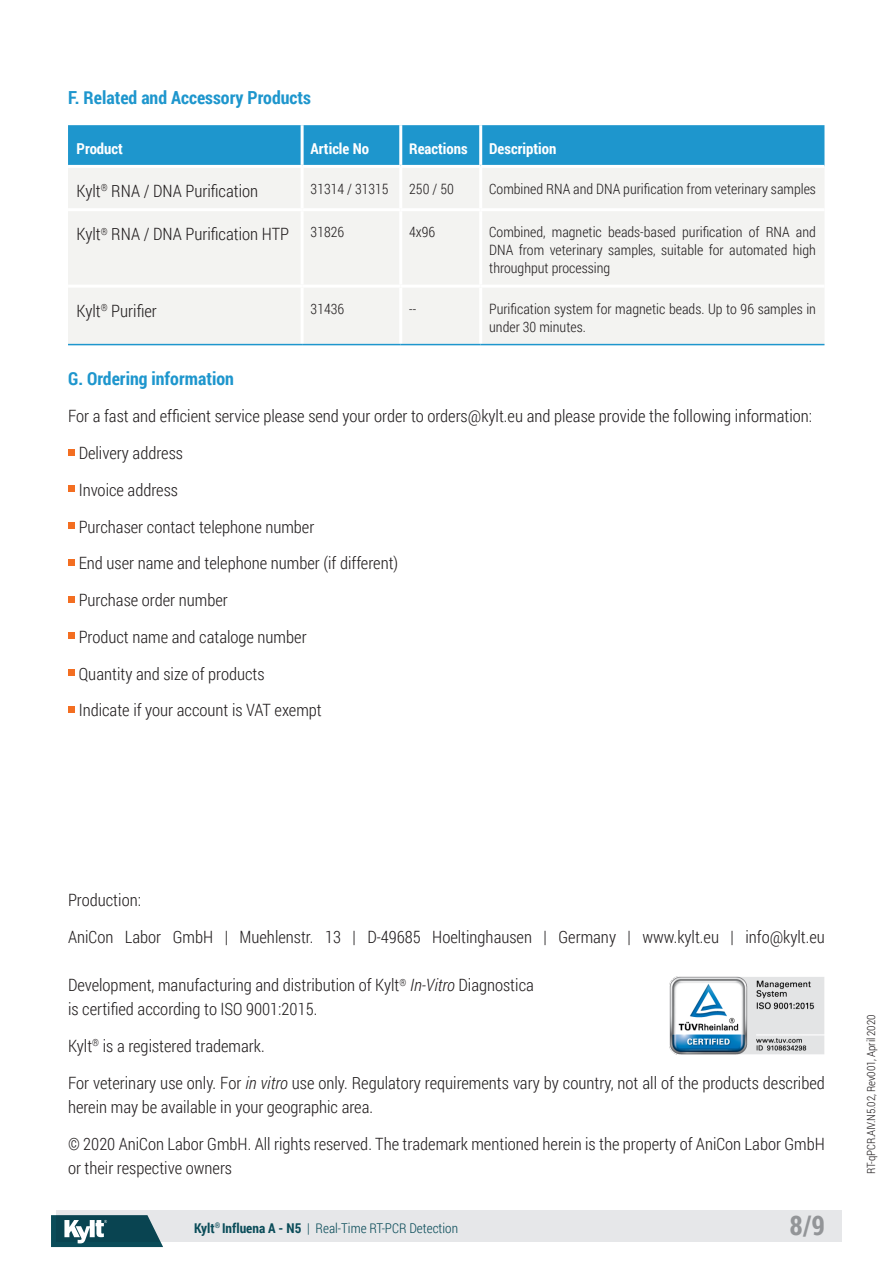
<style>
.page{position:relative;width:893px;height:1263px;background:#fff}
.page>*{position:absolute;margin:0;border:0;box-sizing:border-box;transform-origin:0 0}
.t1{font:700 27px "Roboto Condensed";color:#939598}
.Zwischenüberschrift{font:700 18px "Roboto Condensed";color:#1e96cd}
.Fließtext_deutsch{font:300 16.95px/24px "Roboto Condensed";color:#231f20}
.Fließtext_englisch{font:300 16.95px "Roboto Condensed";color:#231f20}
.Fließtext_englisch_A{font:300 16.95px "Roboto Condensed";color:#231f20}
.Kylt_Tabelleninhalt{font:700 15px "Roboto Condensed";color:#fff}
.Kylt_Tabelleninhalt-2{font:300 14.25px/18px "Roboto Condensed";color:#231f20;text-align:justify}
.t2{font:300 13.5px "Roboto Condensed";color:#0a4c59}
.Fußzeile{font:300 11.25px "Roboto Condensed";letter-spacing:-.01em;color:#231f20}
.s1{font-style:italic}
.s2{font-weight:700}
</style>
<div class="page">
<div style="left:56px;top:1210px;width:786px;height:32px;background:#e6e7e9"></div>
<svg style="left:51px;top:1215px;width:112px;height:32px;background:#3b6b75"></svg>
<div style="left:68px;top:125px;width:756px;height:40px;background:#1e96cd"></div>
<div style="left:68px;top:168px;width:756px;height:176px;background:#f3f3f1"></div>
<hr style="left:301px;top:168px;width:3px;height:40px;background:#fff">
<hr style="left:399px;top:168px;width:3px;height:40px;background:#fff">
<hr style="left:479px;top:168px;width:3px;height:40px;background:#fff">
<hr style="left:301px;top:211px;width:3px;height:74px;background:#fff">
<hr style="left:399px;top:211px;width:3px;height:74px;background:#fff">
<hr style="left:479px;top:211px;width:3px;height:74px;background:#fff">
<hr style="left:301px;top:288px;width:3px;height:56px;background:#fff">
<hr style="left:399px;top:288px;width:3px;height:56px;background:#fff">
<hr style="left:479px;top:288px;width:3px;height:56px;background:#fff">
<hr style="left:68px;top:208px;width:234px;height:3px;background:#fff">
<hr style="left:302px;top:208px;width:99px;height:3px;background:#fff">
<hr style="left:401px;top:208px;width:80px;height:3px;background:#fff">
<hr style="left:481px;top:208px;width:343px;height:3px;background:#fff">
<hr style="left:68px;top:285px;width:234px;height:3px;background:#fff">
<hr style="left:302px;top:285px;width:99px;height:3px;background:#fff">
<hr style="left:401px;top:285px;width:80px;height:3px;background:#fff">
<hr style="left:481px;top:285px;width:343px;height:3px;background:#fff">
<hr style="left:301px;top:125px;width:3px;height:40px;background:#fff">
<hr style="left:399px;top:125px;width:3px;height:40px;background:#fff">
<hr style="left:479px;top:125px;width:3px;height:40px;background:#fff">
<hr style="left:68px;top:344px;width:234px;height:1px;background:#1e96cd">
<hr style="left:302px;top:344px;width:99px;height:1px;background:#1e96cd">
<hr style="left:401px;top:344px;width:80px;height:1px;background:#1e96cd">
<hr style="left:481px;top:344px;width:343px;height:1px;background:#1e96cd">
<img style="left:669px;top:976px;width:155px;height:79px">
<svg style="left:68px;top:449px;width:6px;height:6px"></svg>
<svg style="left:68px;top:486px;width:6px;height:6px"></svg>
<div style="left:68px;top:522px;width:6px;height:7px;background:#f36e21"></div>
<svg style="left:68px;top:559px;width:6px;height:6px"></svg>
<svg style="left:68px;top:596px;width:6px;height:6px"></svg>
<svg style="left:68px;top:633px;width:6px;height:6px"></svg>
<div style="left:68px;top:669px;width:6px;height:7px;background:#f36e21"></div>
<svg style="left:68px;top:706px;width:6px;height:6px"></svg>
<p class="Zwischenüberschrift" style="left:68px;top:85px;width:244px">F. Related and Accessory Products</p>
<p class="Kylt_Tabelleninhalt" style="left:77px;top:138px;width:48px">Product</p>
<p class="Kylt_Tabelleninhalt" style="left:311px;top:138px;width:60px">Article No</p>
<p class="Kylt_Tabelleninhalt" style="left:409px;top:138px;width:60px">Reactions</p>
<p class="Kylt_Tabelleninhalt" style="left:489px;top:138px;width:69px">Description</p>
<p class="Fließtext_englisch_A" style="left:77px;top:179px;width:183px">Kylt<sup>®</sup> RNA / DNA Purification</p>
<p class="Kylt_Tabelleninhalt-2" style="left:311px;top:180px;width:80px">31314 / 31315</p>
<p class="Kylt_Tabelleninhalt-2" style="left:409px;top:180px;width:46px">250 / 50</p>
<p class="Kylt_Tabelleninhalt-2" style="left:489px;top:180px;width:328px">Combined RNA and DNA purification from veterinary samples</p>
<p class="Fließtext_englisch_A" style="left:77px;top:222px;width:214px">Kylt<sup>®</sup> RNA / DNA Purification HTP</p>
<p class="Kylt_Tabelleninhalt-2" style="left:311px;top:223px;width:35px">31826</p>
<p class="Kylt_Tabelleninhalt-2" style="left:409px;top:223px;width:28px">4x96</p>
<p class="Kylt_Tabelleninhalt-2" style="left:489px;top:223px;width:328px">Combined, magnetic beads-based purification of RNA and DNA from veterinary samples, suitable for automated high throughput processing</p>
<p class="Fließtext_englisch" style="left:77px;top:299px;width:82px">Kylt<sup>®</sup> Purifier</p>
<p class="Kylt_Tabelleninhalt-2" style="left:311px;top:299px;width:35px">31436</p>
<p class="Kylt_Tabelleninhalt-2" style="left:409px;top:299px;width:8px">--</p>
<p class="Kylt_Tabelleninhalt-2" style="left:489px;top:299px;width:328px">Purification system for magnetic beads. Up to 96 samples in under 30 minutes.</p>
<p class="Zwischenüberschrift" style="left:68px;top:366px;width:167px">G. Ordering information</p>
<p class="Fließtext_englisch" style="left:68px;top:404px;width:746px">For a fast and efficient service please send your order to orders@kylt.eu and please provide the following information:</p>
<p class="Fließtext_englisch" style="left:79px;top:441px;width:106px">Delivery address</p>
<p class="Fließtext_englisch" style="left:79px;top:478px;width:101px">Invoice address</p>
<p class="Fließtext_englisch" style="left:79px;top:515px;width:237px">Purchaser contact telephone number</p>
<p class="Fließtext_englisch" style="left:79px;top:551px;width:321px">End user name and telephone number (if different)</p>
<p class="Fließtext_englisch" style="left:79px;top:588px;width:151px">Purchase order number</p>
<p class="Fließtext_englisch" style="left:79px;top:625px;width:229px">Product name and cataloge number</p>
<p class="Fließtext_englisch" style="left:79px;top:662px;width:187px">Quantity and size of products</p>
<p class="Fließtext_englisch" style="left:79px;top:698px;width:245px">Indicate if your account is VAT exempt</p>
<p class="Fließtext_deutsch" style="left:68px;top:888px;width:74px">Production:</p>
<p class="Fließtext_deutsch" style="left:68px;top:925px;width:758px">AniCon Labor GmbH | Muehlenstr. 13 | D-49685 Hoeltinghausen | Germany | www.kylt.eu | info@kylt.eu</p>
<p class="Fließtext_deutsch" style="left:68px;top:973px;width:467px">Development, manufacturing and distribution of Kylt<sup>®</sup> <span class="s1">In-Vitro</span> Diagnostica is certified according to ISO 9001:2015.</p>
<p class="Fließtext_deutsch" style="left:68px;top:1033px;width:198px">Kylt<sup>®</sup> is a registered trademark.</p>
<p class="Fließtext_deutsch" style="left:68px;top:1070px;width:758px">For veterinary use only. For <span class="s1">in vitro</span> use only. Regulatory requirements vary by country, not all of the products described herein may be available in your geographic area.</p>
<p class="Fließtext_deutsch" style="left:68px;top:1131px;width:758px">© 2020 AniCon Labor GmbH. All rights reserved. The trademark mentioned herein is the property of AniCon Labor GmbH or their respective owners</p>
<p class="t2" style="left:194px;top:1218px;width:265px"><span class="s2">Kylt</span><sup>®</sup> <span class="s2">Influena A - N5</span> | Real-Time RT-PCR Detection</p>
<h1 class="t1" style="left:789px;top:1206px;width:37px">8/9</h1>
<p class="Fußzeile" style="left:863px;top:1174px;width:160px;rotate:-90deg">RT-qPCR.AIV.N5.02, Rev001, April 2020</p>
</div>
